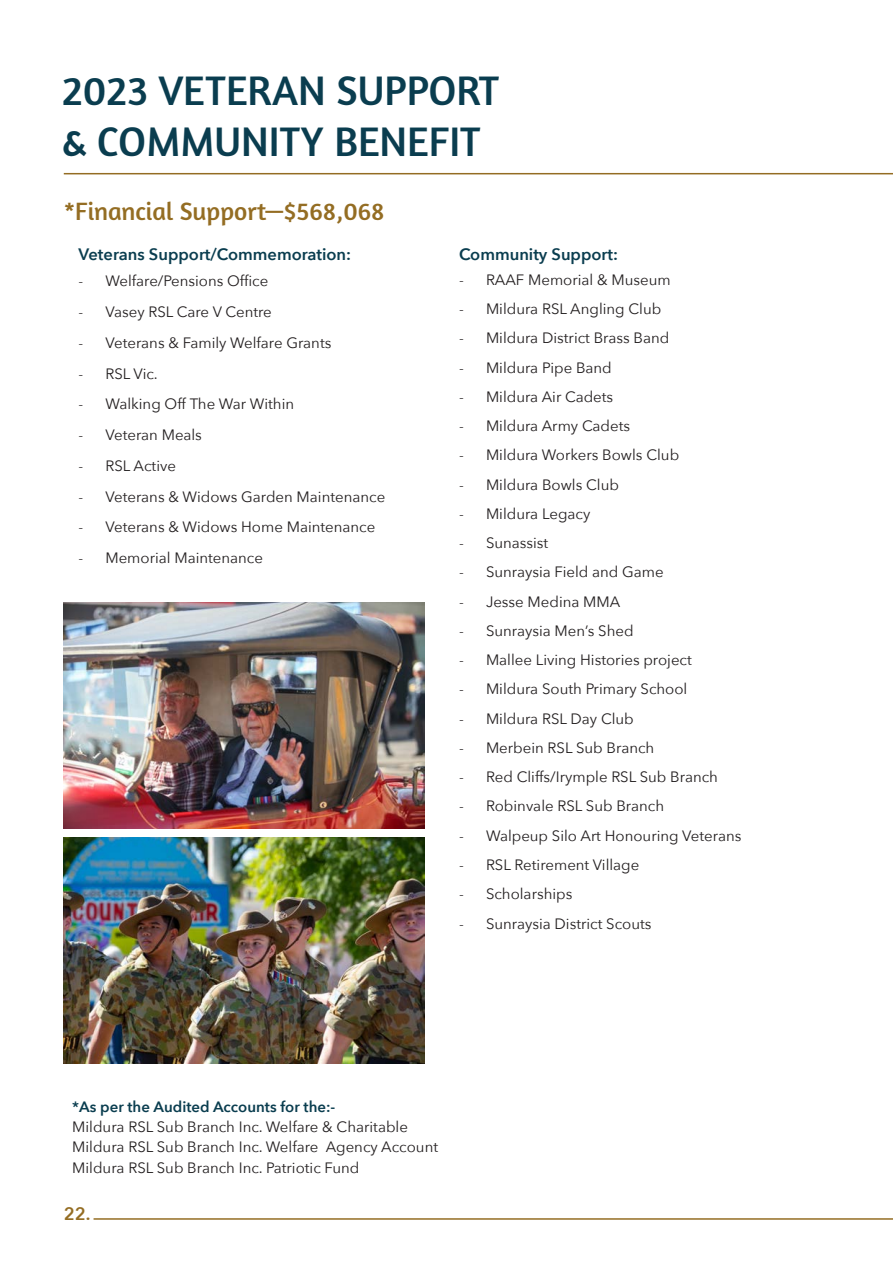
<style>
.page{position:relative;width:893px;height:1263px;background:#fff}
.page>*{position:absolute;margin:0;border:0;box-sizing:border-box;transform-origin:0 0}
.t1{font:42px/50.4px "Amaranth";color:#0a3d4f}
.t2{font:25.5px "Amaranth";color:#946d23}
.t3{font:600 18px "Avenir Next";color:#946d23}
.t4{font:600 16.5px "Avenir Next";color:#0a3d4f}
.t5{font:15px "Avenir Next";color:#231f20}
.t6{font:600 15px "Avenir Next";color:#0a3d4f}
</style>
<div class="page">
<hr style="left:94px;top:1218px;width:799px;height:2px;background:#946d23">
<hr style="left:64px;top:173px;width:829px;height:1px;background:#946d23">
<img style="left:64px;top:602px;width:361px;height:226px">
<img style="left:64px;top:837px;width:361px;height:226px">
<p class="t1" style="left:62px;top:65px;width:439px">2023 VETERAN SUPPORT &amp; COMMUNITY BENEFIT</p>
<p class="t2" style="left:64px;top:196px;width:322px">*Financial Support—$568,068</p>
<p class="t4" style="left:78px;top:240px;width:274px">Veterans Support/Commemoration:</p>
<p class="t5" style="left:78px;top:268px;width:191px">- Welfare/Pensions Office</p>
<p class="t5" style="left:78px;top:299px;width:195px">- Vasey RSL Care V Centre</p>
<p class="t5" style="left:78px;top:330px;width:255px">- Veterans &amp; Family Welfare Grants</p>
<p class="t5" style="left:78px;top:361px;width:81px">- RSL Vic.</p>
<p class="t5" style="left:78px;top:391px;width:217px">- Walking Off The War Within</p>
<p class="t5" style="left:78px;top:422px;width:125px">- Veteran Meals</p>
<p class="t5" style="left:78px;top:453px;width:99px">- RSL Active</p>
<p class="t5" style="left:78px;top:484px;width:308px">- Veterans &amp; Widows Garden Maintenance</p>
<p class="t5" style="left:78px;top:514px;width:298px">- Veterans &amp; Widows Home Maintenance</p>
<p class="t5" style="left:78px;top:545px;width:186px">- Memorial Maintenance</p>
<p class="t4" style="left:459px;top:240px;width:160px">Community Support:</p>
<p class="t5" style="left:459px;top:267px;width:213px">- RAAF Memorial &amp; Museum</p>
<p class="t5" style="left:459px;top:296px;width:204px">- Mildura RSL Angling Club</p>
<p class="t5" style="left:459px;top:325px;width:212px">- Mildura District Brass Band</p>
<p class="t5" style="left:459px;top:355px;width:154px">- Mildura Pipe Band</p>
<p class="t5" style="left:459px;top:384px;width:156px">- Mildura Air Cadets</p>
<p class="t5" style="left:459px;top:413px;width:173px">- Mildura Army Cadets</p>
<p class="t5" style="left:459px;top:442px;width:222px">- Mildura Workers Bowls Club</p>
<p class="t5" style="left:459px;top:472px;width:162px">- Mildura Bowls Club</p>
<p class="t5" style="left:459px;top:501px;width:133px">- Mildura Legacy</p>
<p class="t5" style="left:459px;top:530px;width:91px">- Sunassist</p>
<p class="t5" style="left:459px;top:559px;width:206px">- Sunraysia Field and Game</p>
<p class="t5" style="left:459px;top:589px;width:163px">- Jesse Medina MMA</p>
<p class="t5" style="left:459px;top:618px;width:176px">- Sunraysia Men’s Shed</p>
<p class="t5" style="left:459px;top:647px;width:234px">- Mallee Living Histories project</p>
<p class="t5" style="left:459px;top:676px;width:230px">- Mildura South Primary School</p>
<p class="t5" style="left:459px;top:706px;width:176px">- Mildura RSL Day Club</p>
<p class="t5" style="left:459px;top:735px;width:197px">- Merbein RSL Sub Branch</p>
<p class="t5" style="left:459px;top:764px;width:261px">- Red Cliffs/Irymple RSL Sub Branch</p>
<p class="t5" style="left:459px;top:793px;width:207px">- Robinvale RSL Sub Branch</p>
<p class="t5" style="left:459px;top:823px;width:284px">- Walpeup Silo Art Honouring Veterans</p>
<p class="t5" style="left:459px;top:852px;width:182px">- RSL Retirement Village</p>
<p class="t5" style="left:459px;top:881px;width:115px">- Scholarships</p>
<p class="t5" style="left:459px;top:911px;width:194px">- Sunraysia District Scouts</p>
<p class="t6" style="left:72px;top:1094px;width:265px">*As per the Audited Accounts for the:-</p>
<p class="t5" style="left:72px;top:1114px;width:337px">Mildura RSL Sub Branch Inc. Welfare &amp; Charitable</p>
<p class="t5" style="left:72px;top:1134px;width:367px">Mildura RSL Sub Branch Inc. Welfare Agency Account</p>
<p class="t5" style="left:72px;top:1155px;width:289px">Mildura RSL Sub Branch Inc. Patriotic Fund</p>
<p class="t3" style="left:64px;top:1199px;width:28px">22.</p>
</div>
